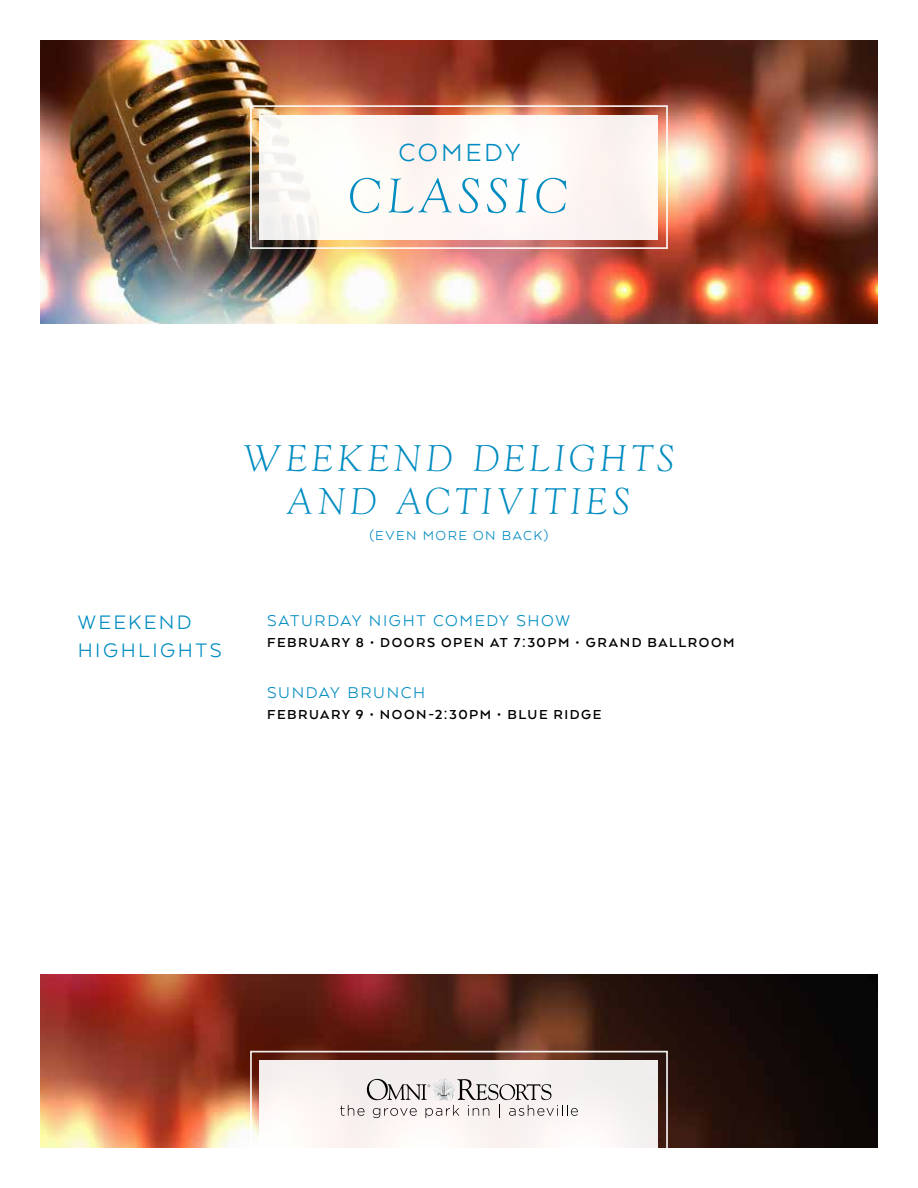
<style>
.page{position:relative;width:918px;height:1188px;background:#fff}
.page>*{position:absolute;margin:0;border:0;box-sizing:border-box;transform-origin:0 0}
.t1{font:italic 300 51px "Goudy";letter-spacing:.08em;color:#008cc1}
.t2{font:italic 300 39px/43.5px "Goudy";letter-spacing:.1em;color:#008cc1;text-align:center}
.t3{font:28.5px "Arquitecta";letter-spacing:.1em;color:#008cc1}
.t4{font:22.5px/28.5px "Arquitecta";letter-spacing:.11em;color:#008cc1}
.t5{font:18px "Arquitecta";letter-spacing:.085em;color:#008cc1}
.t6{font:700 15px "Arquitecta";letter-spacing:.1em;color:#000}
.t7{font:15px "Arquitecta";letter-spacing:.1em;color:#008cc1}
</style>
<div class="page">
<img style="left:40px;top:975px;width:837px;height:173px">
<svg style="left:250px;top:1051px;width:418px;height:97px;background:#7a5347"></svg>
<div style="left:260px;top:1060px;width:398px;height:125px;background:linear-gradient(to right,#fdf9f7,#f8f7f6)"></div>
<svg style="left:340px;top:1079px;width:238px;height:39px"></svg>
<img style="left:40px;top:40px;width:838px;height:284px">
<div style="left:250px;top:105px;width:418px;height:144px;border:2px solid #fff"></div>
<div style="left:260px;top:115px;width:398px;height:124px;background:#fef8f5"></div>
<h3 class="t3" style="left:399px;top:135px;width:123px">COMEDY</h3>
<h1 class="t1" style="left:347px;top:164px;width:223px">CLASSIC</h1>
<h2 class="t2" style="left:243px;top:435px;width:434px">WEEKEND DELIGHTS<br>AND ACTIVITIES</h2>
<p class="t7" style="left:369px;top:526px;width:181px">(EVEN MORE ON BACK)</p>
<h3 class="t4" style="left:78px;top:607px;width:145px">WEEKEND<br>HIGHLIGHTS</h3>
<p class="t5" style="left:267px;top:609px;width:304px">SATURDAY NIGHT COMEDY SHOW</p>
<p class="t6" style="left:267px;top:633px;width:469px">FEBRUARY 8 • DOORS OPEN AT 7:30PM • GRAND BALLROOM</p>
<p class="t5" style="left:267px;top:681px;width:159px">SUNDAY BRUNCH</p>
<p class="t6" style="left:267px;top:705px;width:336px">FEBRUARY 9 • NOON-2:30PM • BLUE RIDGE</p>
</div>
